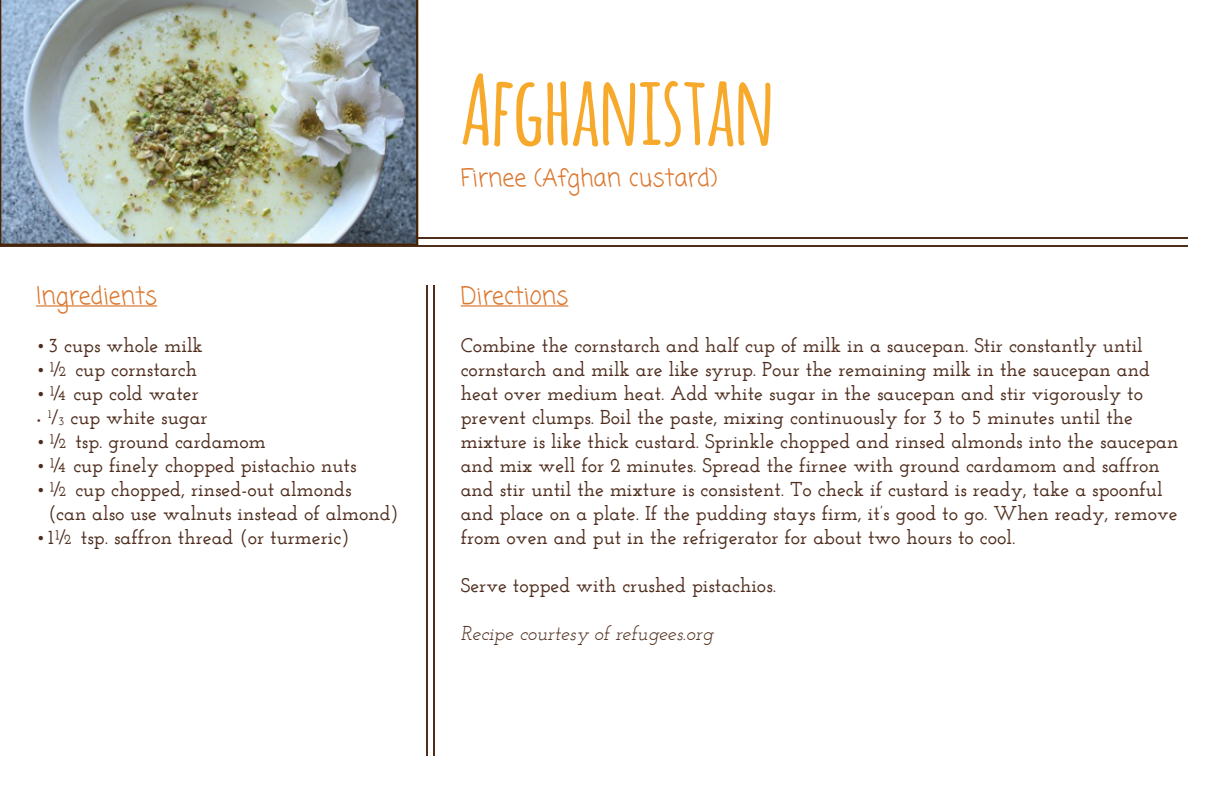
<style>
.page{position:relative;width:1224px;height:792px;background:#fff}
.page>*{position:absolute;margin:0;border:0;box-sizing:border-box;transform-origin:0 0}
.t1{font:700 96px "Amatic";color:#f7a92b}
.Subtitle{font:24px "Coming Soon";color:#db772e}
.Body{font:600 20px/24px "Josefin Slab";color:#4e2d1d}
.Credits{font:italic 20px "Josefin Slab";color:#4e2d1d}
.t2{font:600 11.6px "Josefin Slab";color:#4e2d1d}
.s1{font-size:11.6px}
</style>
<div class="page">
<hr style="left:0;top:237px;width:1188px;height:2px;background:#4e2d1d">
<hr style="left:0;top:245px;width:1188px;height:2px;background:#4e2d1d">
<hr style="left:461px;top:305px;width:107px;height:2px;background:#db772e">
<hr style="left:36px;top:305px;width:121px;height:2px;background:#db772e">
<hr style="left:433px;top:286px;width:2px;height:470px;background:#4e2d1d">
<hr style="left:426px;top:286px;width:2px;height:470px;background:#4e2d1d">
<img style="left:0;top:0;width:418px;height:246px">
<p class="Subtitle" style="left:36px;top:279px;width:123px">Ingredients</p>
<p class="Body" style="left:36px;top:333px;width:168px">•3 cups whole milk</p>
<p class="Body" style="left:36px;top:357px;width:162px">•½ cup cornstarch</p>
<p class="Body" style="left:36px;top:381px;width:164px">•¼ cup cold water</p>
<p class="t2" style="left:36px;top:413px;width:7px">•</p>
<p class="Body" style="left:48px;top:405px;width:161px"><sup>1</sup>/<span class="s1">3</span> cup white sugar</p>
<p class="Body" style="left:36px;top:429px;width:231px">•½ tsp. ground cardamom</p>
<p class="Body" style="left:36px;top:453px;width:322px">•¼ cup finely chopped pistachio nuts</p>
<p class="Body" style="left:48px;top:477px;width:352px;text-indent:-12px">•½ cup chopped, rinsed-out almonds<br>(can also use walnuts instead of almond)</p>
<p class="Body" style="left:36px;top:525px;width:315px">• 1½ tsp. saffron thread (or turmeric)</p>
<p class="t1" style="left:461px;top:42px;width:315px">Afghanistan</p>
<p class="Subtitle" style="left:461px;top:161px;width:258px">Firnee (Afghan custard)</p>
<p class="Subtitle" style="left:461px;top:279px;width:109px">Directions</p>
<p class="Body" style="left:461px;top:333px;width:719px">Combine the cornstarch and half cup of milk in a saucepan. Stir constantly until cornstarch and milk are like syrup. Pour the remaining milk in the saucepan and heat over medium heat. Add white sugar in the saucepan and stir vigorously to prevent clumps. Boil the paste, mixing continuously for 3 to 5 minutes until the mixture is like thick custard. Sprinkle chopped and rinsed almonds into the saucepan and mix well for 2 minutes. Spread the firnee with ground cardamom and saffron and stir until the mixture is consistent. To check if custard is ready, take a spoonful and place on a plate. If the pudding stays firm, it’s good to go. When ready, remove from oven and put in the refrigerator for about two hours to cool.</p>
<p class="Body" style="left:461px;top:573px;width:317px">Serve topped with crushed pistachios.</p>
<p class="Credits" style="left:461px;top:622px;width:254px">Recipe courtesy of refugees.org</p>
</div>
